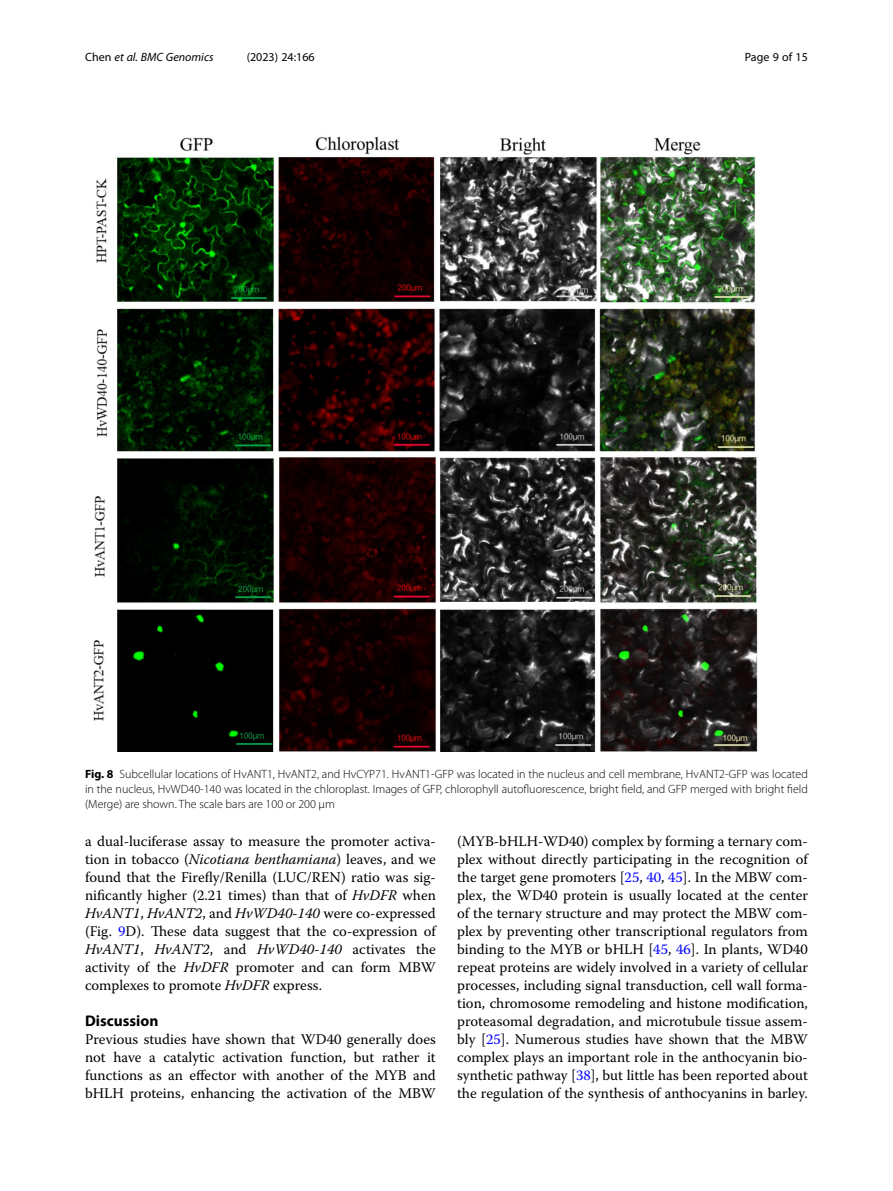
<style>
.page{position:relative;width:893px;height:1191px;background:#fff}
.page>*{position:absolute;margin:0;border:0;box-sizing:border-box;transform-origin:0 0}
.Head_1{font:700 15.45px "Myriad Pro";color:#000}
.Body_Text{font:14.7px/18px "Warnock Pro";color:#000;text-align:justify}
.Figure_Caption{font:300 12px/15px "Myriad Pro";color:#000;text-align:justify}
.t1{font:12px "Myriad Pro";color:#000}
.t2{font:italic 12px "Myriad Pro";color:#000}
.s1{font-style:normal}
.s2{font-weight:700}
.s3{font-style:italic}
.s4{color:#00f}
</style>
<div class="page">
<img style="left:93px;top:136px;width:665px;height:615px">
<p class="t2" style="left:85px;top:50px;width:130px"><span class="s1">Chen</span> et al. BMC Genomics</p>
<p class="t1" style="left:247px;top:50px;width:70px">(2023) 24:166</p>
<p class="t1" style="left:745px;top:50px;width:65px">Page 9 of 15</p>
<p class="Figure_Caption" style="left:85px;top:767px;width:724px"><span class="s2">Fig. 8</span> Subcellular locations of HvANT1, HvANT2, and HvCYP71. HvANT1-GFP was located in the nucleus and cell membrane, HvANT2-GFP was located in the nucleus, HvWD40-140 was located in the chloroplast. Images of GFP, chlorophyll autofluorescence, bright field, and GFP merged with bright field (Merge) are shown. The scale bars are 100 or 200 μm</p>
<p class="Body_Text" style="left:85px;top:832px;width:352px">a dual-luciferase assay to measure the promoter activa&shy;tion in tobacco (<span class="s3">Nicotiana benthamiana</span>) leaves, and we found that the Firefly/Renilla (LUC/REN) ratio was sig&shy;nificantly higher (2.21 times) than that of <span class="s3">HvDFR</span> when <span class="s3">HvANT1</span>, <span class="s3">HvANT2</span>, and <span class="s3">HvWD40-140</span> were co-expressed (Fig. <span class="s4">9</span>D). These data suggest that the co-expression of <span class="s3">HvANT1</span>, <span class="s3">HvANT2</span>, and <span class="s3">HvWD40-140</span> activates the activity of the <span class="s3">HvDFR</span> promoter and can form MBW complexes to promote <span class="s3">HvDFR</span> express.</p>
<p class="Head_1" style="left:85px;top:1011px;width:75px">Discussion</p>
<p class="Body_Text" style="left:85px;top:1030px;width:352px">Previous studies have shown that WD40 generally does not have a catalytic activation function, but rather it functions as an effector with another of the MYB and bHLH proteins, enhancing the activation of the MBW</p>
<p class="Body_Text" style="left:457px;top:832px;width:352px">(MYB-bHLH-WD40) complex by forming a ternary com&shy;plex without directly participating in the recognition of the target gene promoters [<span class="s4">25</span>, <span class="s4">40</span>, <span class="s4">45</span>]. In the MBW com&shy;plex, the WD40 protein is usually located at the center of the ternary structure and may protect the MBW com&shy;plex by preventing other transcriptional regulators from binding to the MYB or bHLH [<span class="s4">45</span>, <span class="s4">46</span>]. In plants, WD40 repeat proteins are widely involved in a variety of cellular processes, including signal transduction, cell wall forma&shy;tion, chromosome remodeling and histone modification, proteasomal degradation, and microtubule tissue assem&shy;bly [<span class="s4">25</span>]. Numerous studies have shown that the MBW complex plays an important role in the anthocyanin bio&shy;synthetic pathway [<span class="s4">38</span>], but little has been reported about the regulation of the synthesis of anthocyanins in barley.</p>
</div>
